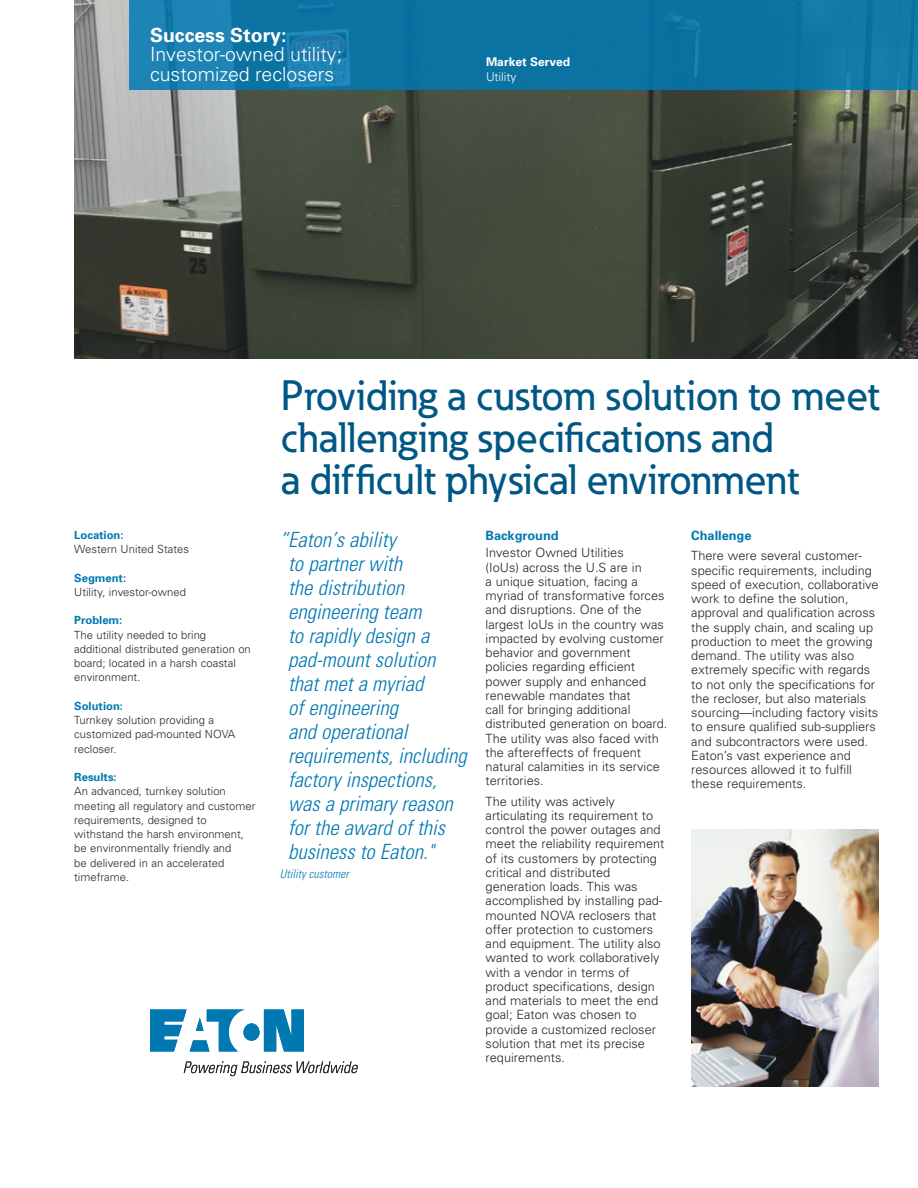
<style>
.page{position:relative;width:918px;height:1188px;background:#fff}
.page>*{position:absolute;margin:0;border:0;box-sizing:border-box;transform-origin:0 0}
._01_Headline___ADJ_C{font:500 42px/42px "Eaton";color:#005784}
._01_Overview__11_pt{font:italic 300 condensed 21px/24px "Univers";color:#0079b3}
.Product_line{font:300 19.5px/19.5px "Univers";color:#fff}
.Product_line-2{font:700 19.5px "Univers";color:#fff}
._01_Overview__11_pt-2{font:300 12.75px/14.2px "Univers";color:#262527}
.Pull_quote_attribute{font:700 12.75px "Univers";color:#0079b3}
._01_Overview__11_pt-3{font:700 12.75px "Univers";color:#0079b3}
.Pull_quote_attribute-2{font:italic 300 condensed 12px "Univers";color:#0079b3}
.Markets_Served{font:700 12px "Univers";color:#fff}
.Markets_Served_subhe{font:300 12px "Univers";color:#fff}
._01_Overview__11_pt-4{font:300 11.25px/14.2px "Univers";color:#262527}
.s1{font-weight:700;color:#0079b3}
</style>
<div class="page">
<img style="left:74px;top:0;width:844px;height:359px">
<svg style="left:129px;top:0;width:789px;height:90px;background:#0e76a5"></svg>
<svg style="left:150px;top:1010px;width:154px;height:42px"></svg>
<svg style="left:184px;top:1061px;width:174px;height:15px"></svg>
<img style="left:692px;top:830px;width:187px;height:257px">
<p class="Product_line-2" style="left:150px;top:23px;width:138px">Success Story:</p>
<p class="Product_line" style="left:150px;top:45px;width:194px">Investor-owned utility; customized reclosers</p>
<p class="Markets_Served" style="left:486px;top:55px;width:86px">Market Served</p>
<p class="Markets_Served_subhe" style="left:486px;top:70px;width:32px">Utility</p>
<p class="_01_Overview__11_pt-4" style="left:74px;top:528px;width:116px"><span class="s1">Location:<br></span>Western United States</p>
<p class="_01_Overview__11_pt-4" style="left:74px;top:571px;width:113px"><span class="s1">Segment:<br></span>Utility, investor-owned</p>
<p class="_01_Overview__11_pt-4" style="left:74px;top:613px;width:178px"><span class="s1">Problem:<br></span>The utility needed to bring additional distributed generation on board; located in a harsh coastal environment.</p>
<p class="_01_Overview__11_pt-4" style="left:74px;top:699px;width:163px"><span class="s1">Solution:<br></span>Turnkey solution providing a customized pad-mounted NOVA recloser.</p>
<p class="_01_Overview__11_pt-4" style="left:74px;top:770px;width:183px"><span class="s1">Results:<br></span>An advanced, turnkey solution meeting all regulatory and customer requirements, designed to withstand the harsh environment, be environmentally friendly and<br>be delivered in an accelerated timeframe.</p>
<p class="_01_Headline___ADJ_C" style="left:281px;top:374px;width:600px">Providing a custom solution to meet challenging specifications and<br>a difficult physical environment</p>
<p class="_01_Overview__11_pt" style="left:288px;top:527px;width:180px;text-indent:-8px">“Eaton’s ability<br>to partner with<br>the distribution engineering team<br>to rapidly design a pad-mount solution that met a myriad<br>of engineering<br>and operational requirements, including factory inspections, was a primary reason for the award of this business to Eaton."</p>
<p class="Pull_quote_attribute-2" style="left:280px;top:867px;width:70px">Utility customer</p>
<p class="Pull_quote_attribute" style="left:486px;top:528px;width:74px">Background</p>
<p class="_01_Overview__11_pt-2" style="left:486px;top:546px;width:183px">Investor Owned Utilities<br>(IoUs) across the U.S are in<br>a unique situation, facing a myriad of transformative forces and disruptions. One of the largest IoUs in the country was impacted by evolving customer behavior and government policies regarding efficient power supply and enhanced renewable mandates that<br>call for bringing additional distributed generation on board.<br>The utility was also faced with the aftereffects of frequent natural calamities in its service territories.</p>
<p class="_01_Overview__11_pt-2" style="left:486px;top:794px;width:180px">The utility was actively articulating its requirement to control the power outages and meet the reliability requirement of its customers by protecting critical and distributed generation loads. This was accomplished by installing pad&shy;mounted NOVA reclosers that offer protection to customers and equipment. The utility also wanted to work collaboratively with a vendor in terms of product specifications, design and materials to meet the end goal; Eaton was chosen to provide a customized recloser solution that met its precise requirements.</p>
<p class="_01_Overview__11_pt-3" style="left:691px;top:528px;width:62px">Challenge</p>
<p class="_01_Overview__11_pt-2" style="left:691px;top:549px;width:189px">There were several customer&shy;specific requirements, including speed of execution, collaborative work to define the solution, approval and qualification across the supply chain, and scaling up production to meet the growing demand. The utility was also extremely specific with regards to not only the specifications for the recloser, but also materials sourcing—including factory visits to ensure qualified sub-suppliers and subcontractors were used.<br>Eaton’s vast experience and resources allowed it to fulfill these requirements.</p>
</div>
